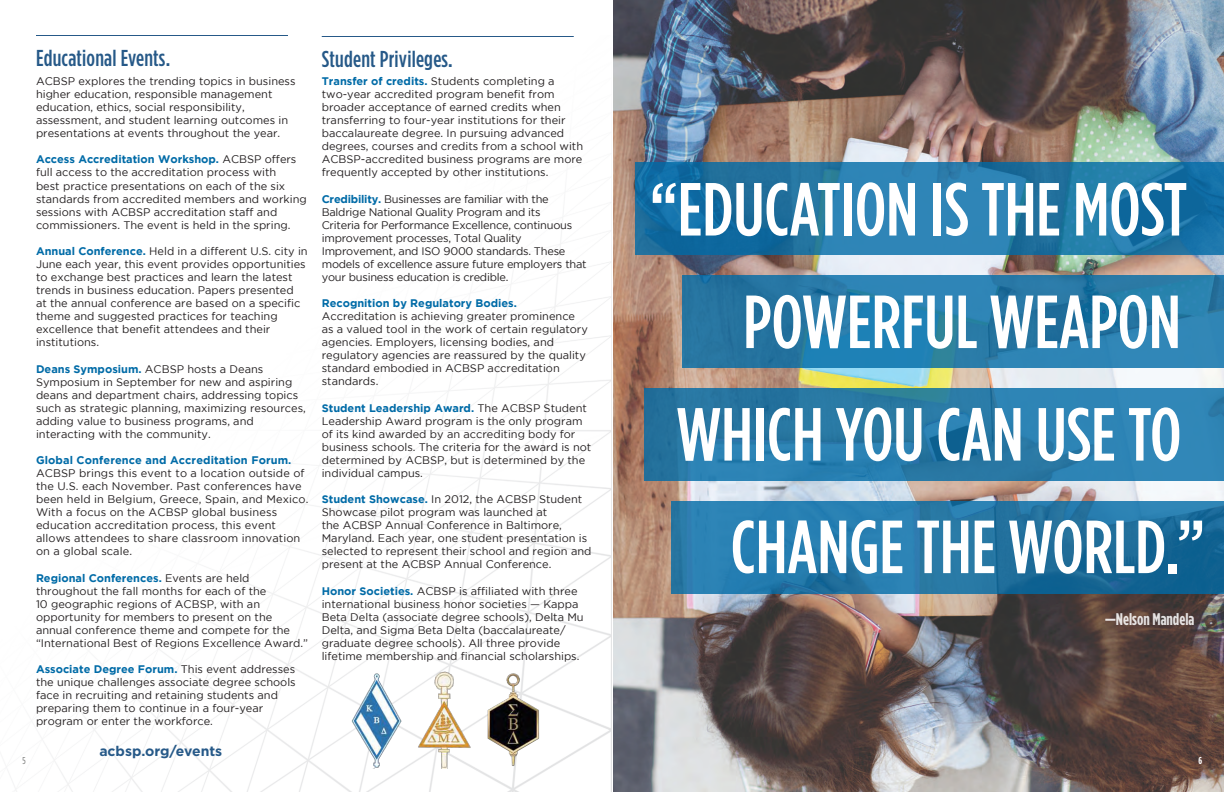
<style>
.page{position:relative;width:1224px;height:792px;background:#fff}
.page>*{position:absolute;margin:0;border:0;box-sizing:border-box;transform-origin:0 0}
.t1{font:500 75px "Gotham Condensed";color:#fff}
.t2{font:500 23px "Gotham Condensed";letter-spacing:.01em;color:#265988}
.t3{font:700 16.9px "Gotham Condensed";color:#fff}
.t4{font:700 14px "Gotham";color:#265988}
.t5{font:11px/13px "Gotham";color:#231f20}
.t6{font:11px/13px "Gotham";letter-spacing:-.02em;color:#231f20}
.t7{font:700 11px "Gotham";letter-spacing:.01em;color:#006ba7}
.t8{font:10px "Gotham Condensed";color:#717271}
.t9{font:700 10px "Gotham Condensed";color:#fff}
.s1{font-weight:700;color:#006ba7}
</style>
<div class="page">
<img style="left:15px;top:36px;width:597px;height:756px">
<img style="left:613px;top:0;width:611px;height:792px">
<hr style="left:36px;top:35px;width:252px;height:1px;background:#265988">
<svg style="left:635px;top:163px;width:589px;height:92px;background:#2076a7"></svg>
<svg style="left:682px;top:276px;width:542px;height:92px;background:#267ba9"></svg>
<svg style="left:645px;top:389px;width:579px;height:92px;background:#297caa"></svg>
<svg style="left:671px;top:502px;width:553px;height:92px;background:#2275a4"></svg>
<hr style="left:322px;top:36px;width:252px;height:1px;background:#265988">
<img style="left:416px;top:671px;width:55px;height:97px">
<img style="left:351px;top:671px;width:50px;height:97px">
<img style="left:486px;top:672px;width:56px;height:96px">
<h2 class="t2" style="left:36px;top:44px;width:136px">Educational Events.</h2>
<p class="t5" style="left:36px;top:74px;width:261px">ACBSP explores the trending topics in business higher education, responsible management education, ethics, social responsibility, assessment, and student learning outcomes in presentations at events throughout the year.</p>
<p class="t5" style="left:36px;top:153px;width:272px"><span class="s1">Access Accreditation Workshop.</span> ACBSP offers full access to the accreditation process with<br>best practice presentations on each of the six standards from accredited members and working sessions with ACBSP accreditation staff and commissioners. The event is held in the spring.</p>
<p class="t5" style="left:36px;top:244px;width:273px"><span class="s1">Annual Conference.</span> Held in a different U.S. city in June each year, this event provides opportunities to exchange best practices and learn the latest trends in business education. Papers presented<br>at the annual conference are based on a specific theme and suggested practices for teaching excellence that benefit attendees and their institutions.</p>
<p class="t5" style="left:36px;top:362px;width:271px"><span class="s1">Deans Symposium.</span> ACBSP hosts a Deans Symposium in September for new and aspiring deans and department chairs, addressing topics such as strategic planning, maximizing resources, adding value to business programs, and interacting with the community.</p>
<p class="t7" style="left:36px;top:454px;width:257px">Global Conference and Accreditation Forum.</p>
<p class="t5" style="left:36px;top:466px;width:274px">ACBSP brings this event to a location outside of the U.S. each November. Past conferences have been held in Belgium, Greece, Spain, and Mexico.<br>With a focus on the ACBSP global business education accreditation process, this event allows attendees to share classroom innovation on a global scale.</p>
<p class="t5" style="left:36px;top:571px;width:274px"><span class="s1">Regional Conferences.</span> Events are held throughout the fall months for each of the<br>10 geographic regions of ACBSP, with an opportunity for members to present on the annual conference theme and compete for the “International Best of Regions Excellence Award.”</p>
<p class="t5" style="left:36px;top:662px;width:261px"><span class="s1">Associate Degree Forum.</span> This event addresses the unique challenges associate degree schools face in recruiting and retaining students and preparing them to continue in a four-year program or enter the workforce.</p>
<h2 class="t2" style="left:322px;top:46px;width:133px">Student Privileges.</h2>
<p class="t5" style="left:322px;top:74px;width:263px"><span class="s1">Transfer of credits.</span> Students completing a two-year accredited program benefit from broader acceptance of earned credits when transferring to four-year institutions for their baccalaureate degree. In pursuing advanced degrees, courses and credits from a school with ACBSP-accredited business programs are more frequently accepted by other institutions.</p>
<p class="t6" style="left:322px;top:192px;width:266px"><span class="s1">Credibility.</span> Businesses are familiar with the Baldrige National Quality Program and its<br>Criteria for Performance Excellence, continuous improvement processes, Total Quality Improvement, and ISO 9000 standards. These models of excellence assure future employers that your business education is credible.</p>
<p class="t7" style="left:322px;top:297px;width:197px">Recognition by Regulatory Bodies.</p>
<p class="t5" style="left:322px;top:309px;width:268px">Accreditation is achieving greater prominence as a valued tool in the work of certain regulatory agencies. Employers, licensing bodies, and regulatory agencies are reassured by the quality standard embodied in ACBSP accreditation standards.</p>
<p class="t5" style="left:322px;top:401px;width:271px"><span class="s1">Student Leadership Award.</span> The ACBSP Student Leadership Award program is the only program of its kind awarded by an accrediting body for business schools. The criteria for the award is not determined by ACBSP, but is determined by the individual campus.</p>
<p class="t5" style="left:322px;top:492px;width:271px"><span class="s1">Student Showcase.</span> In 2012, the ACBSP Student Showcase pilot program was launched at<br>the ACBSP Annual Conference in Baltimore, Maryland. Each year, one student presentation is selected to represent their school and region and present at the ACBSP Annual Conference.</p>
<p class="t5" style="left:322px;top:584px;width:263px"><span class="s1">Honor Societies.</span> ACBSP is affiliated with three international business honor societies — Kappa Beta Delta (associate degree schools), Delta Mu Delta, and Sigma Beta Delta (baccalaureate/ graduate degree schools). All three provide lifetime membership and financial scholarships.</p>
<h1 class="t1" style="left:650px;top:166px;width:539px">“EDUCATION IS THE MOST</h1>
<h1 class="t1" style="left:743px;top:278px;width:439px">POWERFUL WEAPON</h1>
<h1 class="t1" style="left:676px;top:391px;width:506px">WHICH YOU CAN USE TO</h1>
<h1 class="t1" style="left:731px;top:503px;width:476px">CHANGE THE WORLD.”</h1>
<h3 class="t3" style="left:1105px;top:609px;width:91px">—Nelson Mandela</h3>
<p class="t4" style="left:99px;top:743px;width:124px">acbsp.org/events</p>
<p class="t8" style="left:22px;top:755px;width:5px">5</p>
<p class="t9" style="left:1198px;top:755px;width:5px">6</p>
</div>
